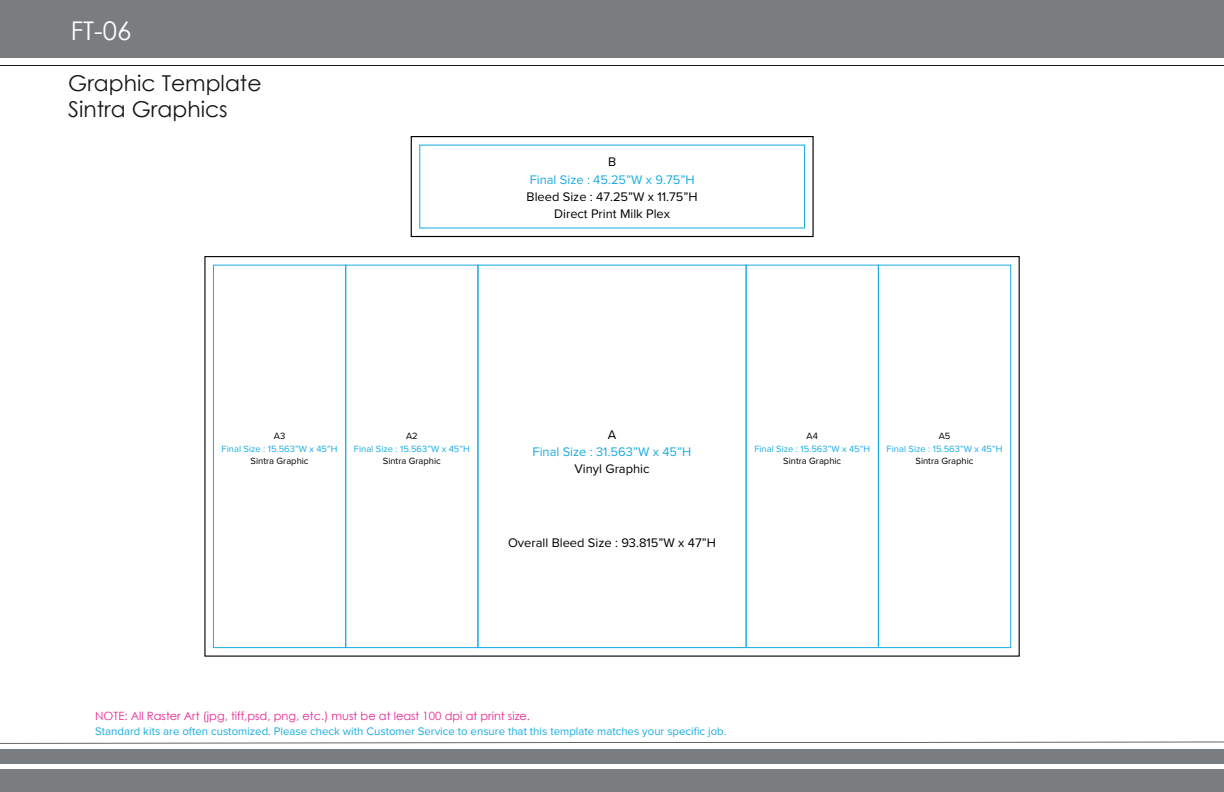
<style>
.page{position:relative;width:1224px;height:792px;background:#fff}
.page>*{position:absolute;margin:0;border:0;box-sizing:border-box;transform-origin:0 0}
.t1{font:25.7px "Century Gothic";color:#fff}
.t2{font:21.9px/26.2px "Century Gothic";color:#171517}
.t3{font:12.9px/16.6px "Proxima Nova";color:#000;text-align:center}
.t4{font:12.9px "Proxima Nova";color:#1aace3}
.t5{font:11.4px "Proxima Nova";color:#1aace3}
.t6{font:11.4px "Century Gothic";color:#e82492}
.t7{font:9.4px "Proxima Nova";color:#1aace3}
.t8{font:9.4px "Proxima Nova";color:#000}
</style>
<div class="page">
<div style="left:0;top:749px;width:1224px;height:43px;background:#7a7d7f"></div>
<div style="left:0;top:764px;width:1224px;height:5px;background:#fff"></div>
<svg style="left:0;top:742px;width:1224px;height:2px"></svg>
<div style="left:0;top:0;width:1224px;height:57px;background:#7a7d7f"></div>
<hr style="left:0;top:65px;width:1224px;height:1px;background:#171517">
<div style="left:411px;top:136px;width:403px;height:101px;border:1px solid #000"></div>
<div style="left:213px;top:265px;width:133px;height:383px;border:1px solid #1aace3"></div>
<div style="left:345px;top:265px;width:133px;height:383px;border:1px solid #1aace3"></div>
<div style="left:878px;top:265px;width:133px;height:383px;border:1px solid #1aace3"></div>
<div style="left:477px;top:265px;width:270px;height:383px;border:1px solid #1aace3"></div>
<h1 class="t1" style="left:71px;top:13px;width:62px">FT-06</h1>
<h2 class="t2" style="left:68px;top:69px;width:195px">Graphic Template<br>Sintra Graphics</h2>
<p class="t3" style="left:608px;top:153px;width:10px">B</p>
<p class="t4" style="left:530px;top:170px;width:166px">Final Size : 45.25”W x 9.75”H</p>
<p class="t3" style="left:527px;top:188px;width:173px">Bleed Size : 47.25”W x 11.75”H<br>Direct Print Milk Plex</p>
<p class="t8" style="left:274px;top:429px;width:13px">A3</p>
<p class="t7" style="left:222px;top:441px;width:117px">Final Size : 15.563”W x 45”H</p>
<p class="t8" style="left:251px;top:454px;width:60px">Sintra Graphic</p>
<p class="t8" style="left:406px;top:429px;width:13px">A2</p>
<p class="t7" style="left:354px;top:441px;width:117px">Final Size : 15.563”W x 45”H</p>
<p class="t8" style="left:383px;top:454px;width:60px">Sintra Graphic</p>
<p class="t3" style="left:608px;top:426px;width:10px">A</p>
<p class="t4" style="left:533px;top:442px;width:160px">Final Size : 31.563”W x 45”H</p>
<p class="t3" style="left:574px;top:459px;width:77px">Vinyl Graphic</p>
<p class="t3" style="left:508px;top:534px;width:209px">Overall Bleed Size : 93.815”W x 47”H</p>
<p class="t8" style="left:807px;top:429px;width:13px">A4</p>
<p class="t7" style="left:754px;top:441px;width:117px">Final Size : 15.563”W x 45”H</p>
<p class="t8" style="left:783px;top:454px;width:60px">Sintra Graphic</p>
<p class="t8" style="left:939px;top:429px;width:13px">A5</p>
<p class="t7" style="left:887px;top:441px;width:117px">Final Size : 15.563”W x 45”H</p>
<p class="t8" style="left:916px;top:454px;width:60px">Sintra Graphic</p>
<p class="t6" style="left:95px;top:708px;width:436px">NOTE: All Raster Art (jpg, tiff,psd, png, etc.) must be at least 100 dpi at print size.</p>
<p class="t5" style="left:95px;top:722px;width:633px">Standard kits are often customized. Please check with Customer Service to ensure that this template matches your specific job.</p>
</div>
